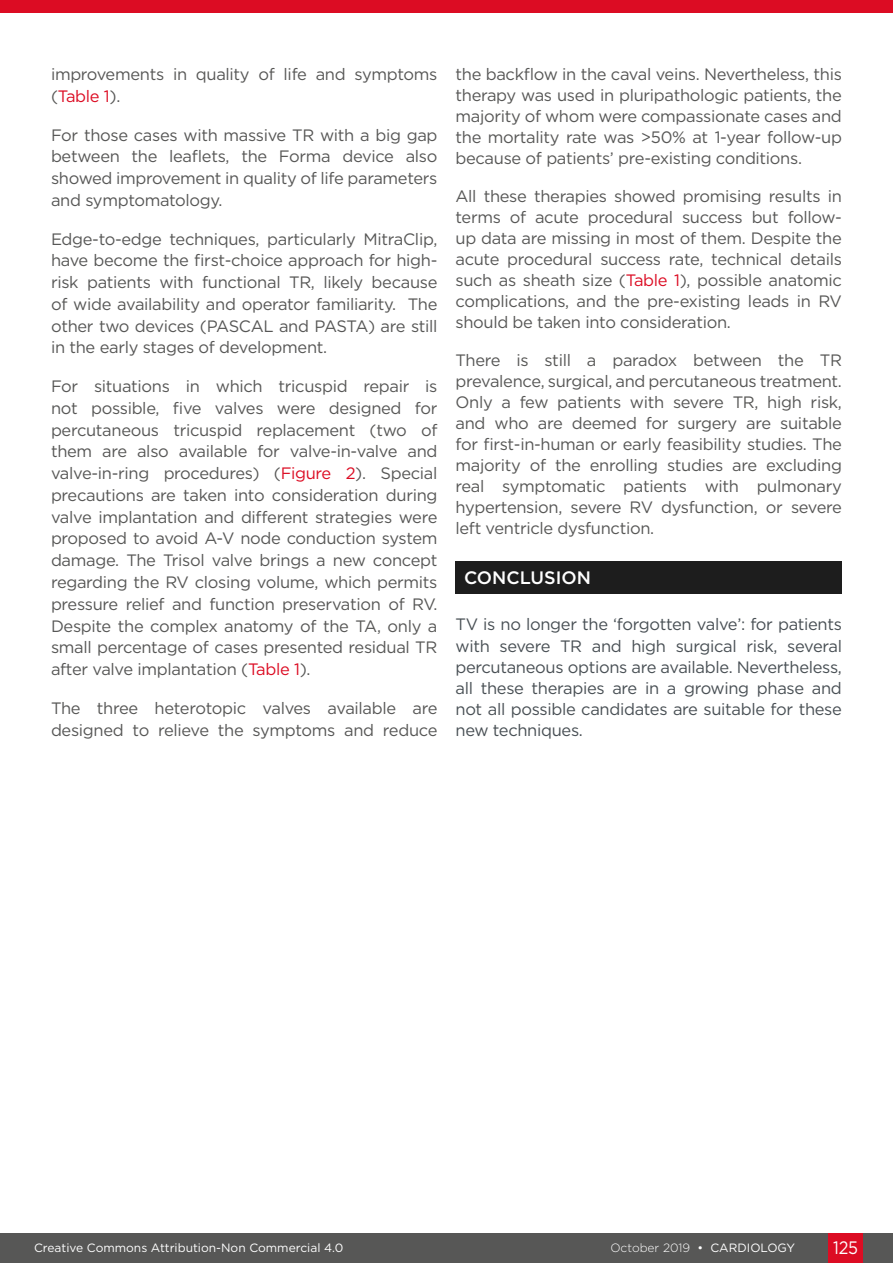
<style>
.page{position:relative;width:893px;height:1263px;background:#fff}
.page>*{position:absolute;margin:0;border:0;box-sizing:border-box;transform-origin:0 0}
.H1__Heading_1{font:500 18px "Gotham";color:#fff}
.t1{font:18px "Gotham";color:#fff;scale:.9 1}
.Body_Text{font:16.5px/21.8px "Gotham";letter-spacing:-.02em;color:#575756;text-align:justify}
.Body_Text-2{font:16.5px/21px "Gotham";letter-spacing:-.02em;color:#484f54;text-align:justify}
.t2{font:12px "Gotham";color:#fff}
.t3{font:300 12px "Gotham";color:#fff}
.s1{color:#dc0c23}
.s2{font-weight:400}
</style>
<div class="page">
<div style="left:0;top:1233px;width:893px;height:30px;background:#575756"></div>
<div style="left:829px;top:1233px;width:34px;height:30px;background:#dc0c23"></div>
<div style="left:455px;top:561px;width:387px;height:33px;background:#1d1d1d"></div>
<div style="left:0;top:0;width:893px;height:13px;background:#dc0c23"></div>
<p class="Body_Text" style="left:51px;top:63px;width:388px">improvements in quality of life and symptoms (<span class="s1">Table 1</span>).</p>
<p class="Body_Text" style="left:51px;top:123px;width:388px">For those cases with massive TR with a big gap between the leaflets, the Forma device also showed improvement in quality of life parameters and symptomatology.</p>
<p class="Body_Text" style="left:51px;top:227px;width:388px">Edge-to-edge techniques, particularly MitraClip, have become the first-choice approach for high&shy;risk patients with functional TR, likely because of wide availability and operator familiarity. The other two devices (PASCAL and PASTA) are still in the early stages of development.</p>
<p class="Body_Text" style="left:51px;top:375px;width:388px">For situations in which tricuspid repair is not possible, five valves were designed for percutaneous tricuspid replacement (two of them are also available for valve-in-valve and valve-in-ring procedures) (<span class="s1">Figure 2</span>). Special precautions are taken into consideration during valve implantation and different strategies were proposed to avoid A-V node conduction system damage. The Trisol valve brings a new concept regarding the RV closing volume, which permits pressure relief and function preservation of RV.<br>Despite the complex anatomy of the TA, only a small percentage of cases presented residual TR after valve implantation (<span class="s1">Table 1</span>).</p>
<p class="Body_Text" style="left:51px;top:697px;width:388px">The three heterotopic valves available are designed to relieve the symptoms and reduce</p>
<p class="Body_Text" style="left:455px;top:63px;width:388px;line-height:21px">the backflow in the caval veins. Nevertheless, this therapy was used in pluripathologic patients, the majority of whom were compassionate cases and the mortality rate was &gt;50% at 1-year follow-up because of patients’ pre-existing conditions.</p>
<p class="Body_Text" style="left:455px;top:185px;width:388px;line-height:21px">All these therapies showed promising results in terms of acute procedural success but follow&shy;up data are missing in most of them. Despite the acute procedural success rate, technical details such as sheath size (<span class="s1">Table 1</span>), possible anatomic complications, and the pre-existing leads in RV should be taken into consideration.</p>
<p class="Body_Text" style="left:455px;top:350px;width:388px;line-height:21px">There is still a paradox between the TR prevalence, surgical, and percutaneous treatment.<br>Only a few patients with severe TR, high risk, and who are deemed for surgery are suitable for first-in-human or early feasibility studies. The majority of the enrolling studies are excluding real symptomatic patients with pulmonary hypertension, severe RV dysfunction, or severe left ventricle dysfunction.</p>
<p class="H1__Heading_1" style="left:464px;top:566px;width:128px">CONCLUSION</p>
<p class="Body_Text-2" style="left:455px;top:614px;width:388px">TV is no longer the ‘forgotten valve’: for patients with severe TR and high surgical risk, several percutaneous options are available. Nevertheless, all these therapies are in a growing phase and not all possible candidates are suitable for these new techniques.</p>
<p class="t2" style="left:34px;top:1240px;width:311px">Creative Commons Attribution-Non Commercial 4.0</p>
<p class="t3" style="left:610px;top:1240px;width:186px">October 2019 <span class="s2">• CARDIOLOGY</span></p>
<p class="t1" style="left:833px;top:1236px;width:29px">125</p>
</div>
